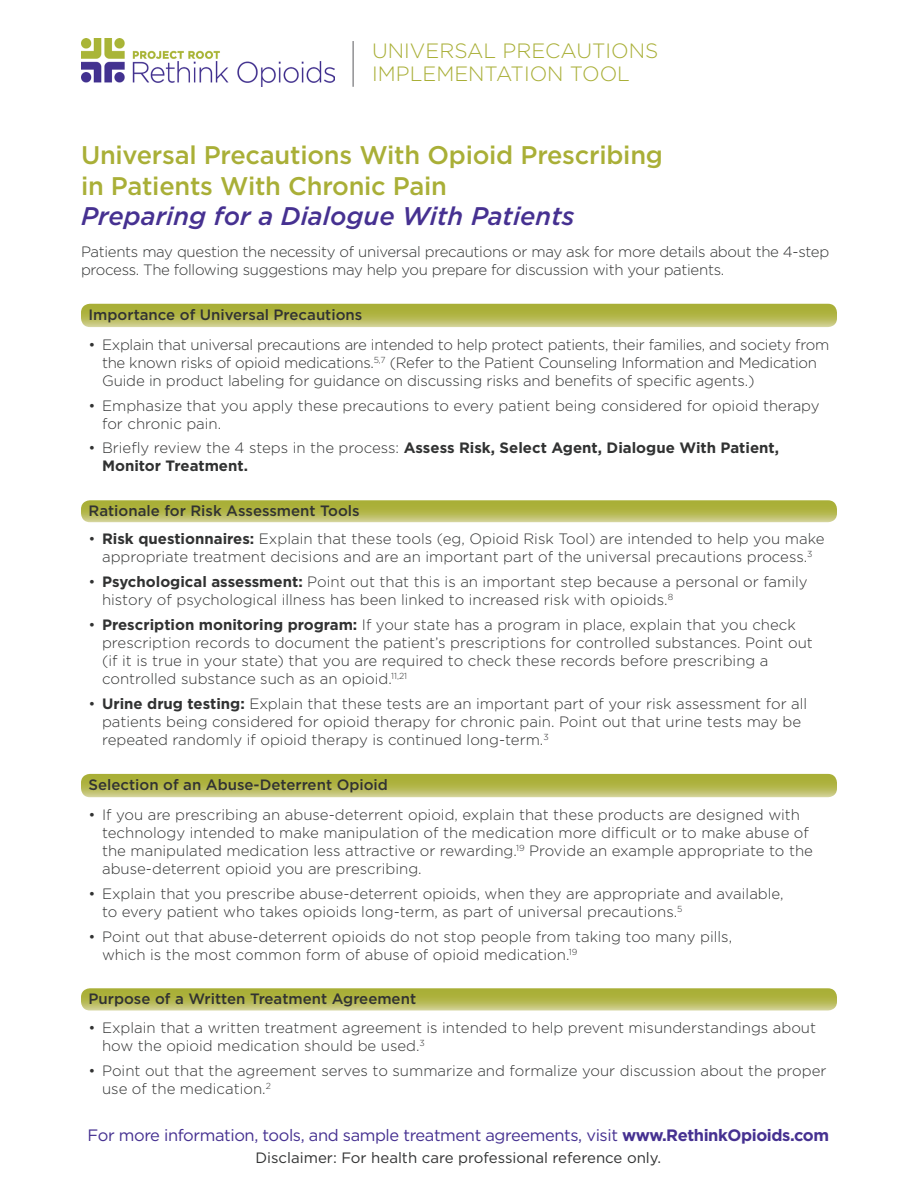
<style>
.page{position:relative;width:918px;height:1188px;background:#fff}
.page>*{position:absolute;margin:0;border:0;box-sizing:border-box;transform-origin:0 0}
.t1{font:500 25.5px/30.6px "Gotham";letter-spacing:-.01em;color:#a9af37}
.t2{font:italic 500 25.5px "Gotham";color:#463191}
.t3{font:300 20.7px/23.7px "Gotham";color:#a9af37}
.t4{font:16.5px "Gotham";letter-spacing:-.025em;color:#463191}
.t5{font:300 15px/18px "Gotham";color:#313232}
.t6{font:300 15px/18px "Gotham";letter-spacing:-.02em;color:#313232}
.t7{font:500 15px "Gotham";color:#313232}
.t8{font:700 15px/18px "Gotham";color:#313232}
.t9{font:15px "Gotham";color:#313232}
.s1{font-weight:300}
.s2{font-weight:700}
</style>
<div class="page">
<img style="left:81px;top:39px;width:254px;height:48px">
<hr style="left:352px;top:41px;width:2px;height:46px;background:#909093">
<svg style="left:81px;top:304px;width:756px;height:23px;background:#b6b955"></svg>
<svg style="left:81px;top:500px;width:756px;height:22px;background:#b6ba56"></svg>
<svg style="left:81px;top:988px;width:756px;height:23px;background:#b8bc5a"></svg>
<svg style="left:81px;top:774px;width:756px;height:23px;background:#b6b954"></svg>
<p class="t3" style="left:372px;top:38px;width:288px">UNIVERSAL PRECAUTIONS<br>IMPLEMENTATION TOOL</p>
<p class="t1" style="left:81px;top:139px;width:584px">Universal Precautions With Opioid Prescribing in Patients With Chronic Pain</p>
<p class="t2" style="left:81px;top:200px;width:495px">Preparing for a Dialogue With Patients</p>
<p class="t6" style="left:81px;top:242px;width:750px">Patients may question the necessity of universal precautions or may ask for more details about the 4-step process. The following suggestions may help you prepare for discussion with your patients.</p>
<p class="t7" style="left:89px;top:305px;width:275px">Importance of Universal Precautions</p>
<p class="t6" style="left:102px;top:335px;width:729px;text-indent:-14px">• Explain that universal precautions are intended to help protect patients, their families, and society from the known risks of opioid medications.<sup>5,7</sup> (Refer to the Patient Counseling Information and Medication<br>Guide in product labeling for guidance on discussing risks and benefits of specific agents.)</p>
<p class="t5" style="left:102px;top:396px;width:719px;text-indent:-14px">• Emphasize that you apply these precautions to every patient being considered for opioid therapy for chronic pain.</p>
<p class="t8" style="left:102px;top:439px;width:679px;text-indent:-14px"><span class="s1">• Briefly review the 4 steps in the process:</span> Assess Risk, Select Agent, Dialogue With Patient,<br>Monitor Treatment.</p>
<p class="t7" style="left:89px;top:501px;width:273px">Rationale for Risk Assessment Tools</p>
<p class="t5" style="left:89px;top:530px;width:737px;text-align:center">• <span class="s2">Risk questionnaires:</span> Explain that these tools (eg, Opioid Risk Tool) are intended to help you make appropriate treatment decisions and are an important part of the universal precautions process.<sup>3</sup></p>
<p class="t5" style="left:102px;top:572px;width:707px;text-indent:-14px">• <span class="s2">Psychological assessment:</span> Point out that this is an important step because a personal or family history of psychological illness has been linked to increased risk with opioids.<sup>8</sup></p>
<p class="t5" style="left:102px;top:615px;width:712px;text-indent:-14px">• <span class="s2">Prescription monitoring program:</span> If your state has a program in place, explain that you check prescription records to document the patient’s prescriptions for controlled substances. Point out (if it is true in your state) that you are required to check these records before prescribing a controlled substance such as an opioid.<sup>11,21</sup></p>
<p class="t5" style="left:102px;top:694px;width:707px;text-indent:-14px">• <span class="s2">Urine drug testing:</span> Explain that these tests are an important part of your risk assessment for all patients being considered for opioid therapy for chronic pain. Point out that urine tests may be repeated randomly if opioid therapy is continued long-term.<sup>3</sup></p>
<p class="t7" style="left:89px;top:775px;width:301px">Selection of an Abuse-Deterrent Opioid</p>
<p class="t5" style="left:102px;top:805px;width:712px;text-indent:-14px">• If you are prescribing an abuse-deterrent opioid, explain that these products are designed with technology intended to make manipulation of the medication more difficult or to make abuse of the manipulated medication less attractive or rewarding.<sup>19</sup> Provide an example appropriate to the abuse-deterrent opioid you are prescribing.</p>
<p class="t5" style="left:102px;top:884px;width:683px;text-indent:-14px">• Explain that you prescribe abuse-deterrent opioids, when they are appropriate and available, to every patient who takes opioids long-term, as part of universal precautions.<sup>5</sup></p>
<p class="t5" style="left:102px;top:927px;width:632px;text-indent:-14px">• Point out that abuse-deterrent opioids do not stop people from taking too many pills, which is the most common form of abuse of opioid medication.<sup>19</sup></p>
<p class="t7" style="left:89px;top:989px;width:329px">Purpose of a Written Treatment Agreement</p>
<p class="t5" style="left:102px;top:1018px;width:716px;text-indent:-14px">• Explain that a written treatment agreement is intended to help prevent misunderstandings about how the opioid medication should be used.<sup>3</sup></p>
<p class="t5" style="left:102px;top:1061px;width:726px;text-indent:-14px">• Point out that the agreement serves to summarize and formalize your discussion about the proper use of the medication.<sup>2</sup></p>
<p class="t4" style="left:88px;top:1124px;width:743px">For more information, tools, and sample treatment agreements, visit <span class="s2">www.RethinkOpioids.com</span></p>
<p class="t9" style="left:256px;top:1148px;width:407px">Disclaimer: For health care professional reference only.</p>
</div>
